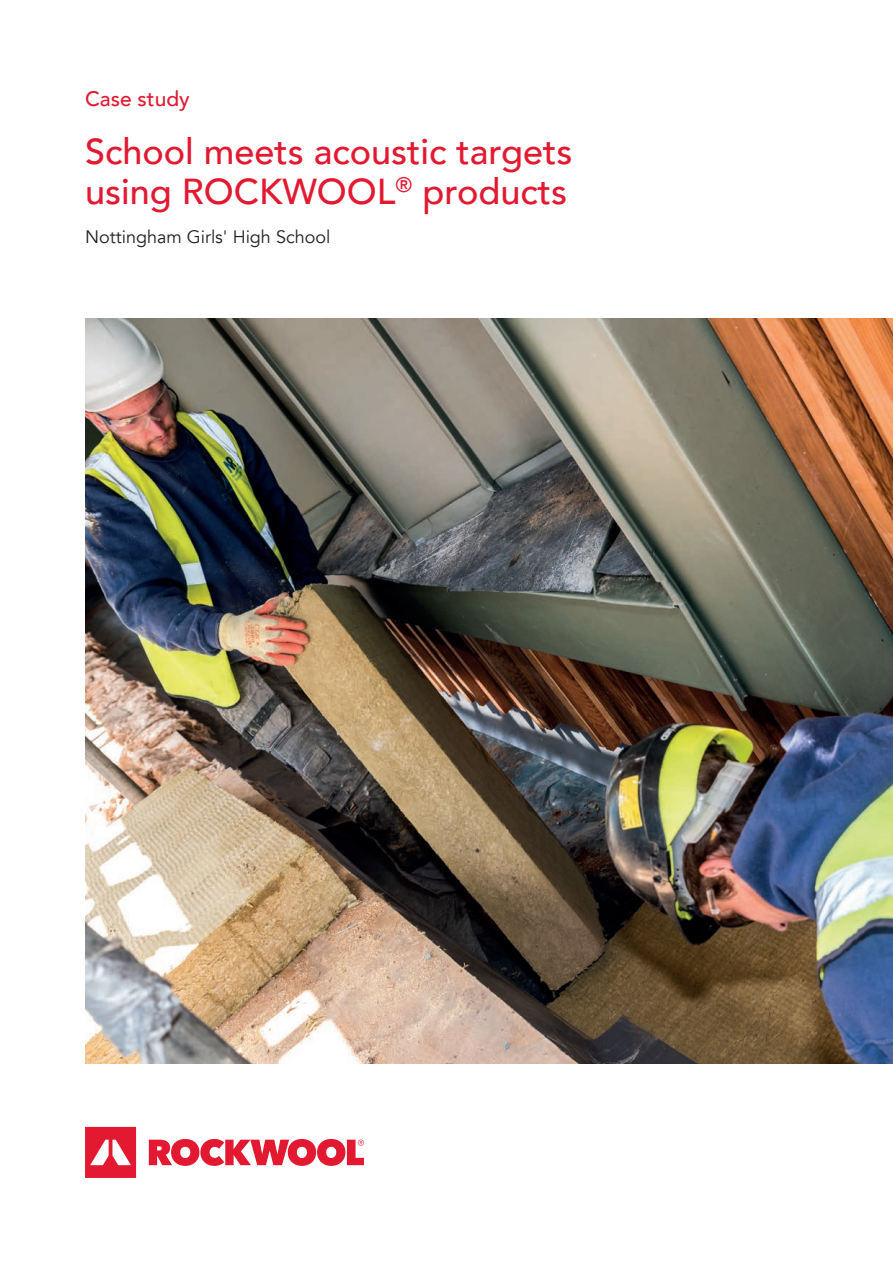
<style>
.page{position:relative;width:893px;height:1263px;background:#fff}
.page>*{position:absolute;margin:0;border:0;box-sizing:border-box;transform-origin:0 0}
.t1{font:500 36px/40.5px "Avenir";color:#e21931}
.t2{font:500 21px "Avenir";color:#e21931}
.t3{font:18px "Avenir";color:#231f20}
</style>
<div class="page">
<img style="left:85px;top:319px;width:808px;height:744px">
<svg style="left:85px;top:1127px;width:51px;height:51px"></svg>
<svg style="left:149px;top:1139px;width:215px;height:27px"></svg>
<p class="t2" style="left:85px;top:81px;width:106px">Case study</p>
<p class="t1" style="left:85px;top:129px;width:489px">School meets acoustic targets using ROCKWOOL<sup>®</sup> products</p>
<p class="t3" style="left:85px;top:226px;width:247px">Nottingham Girls' High School</p>
</div>
